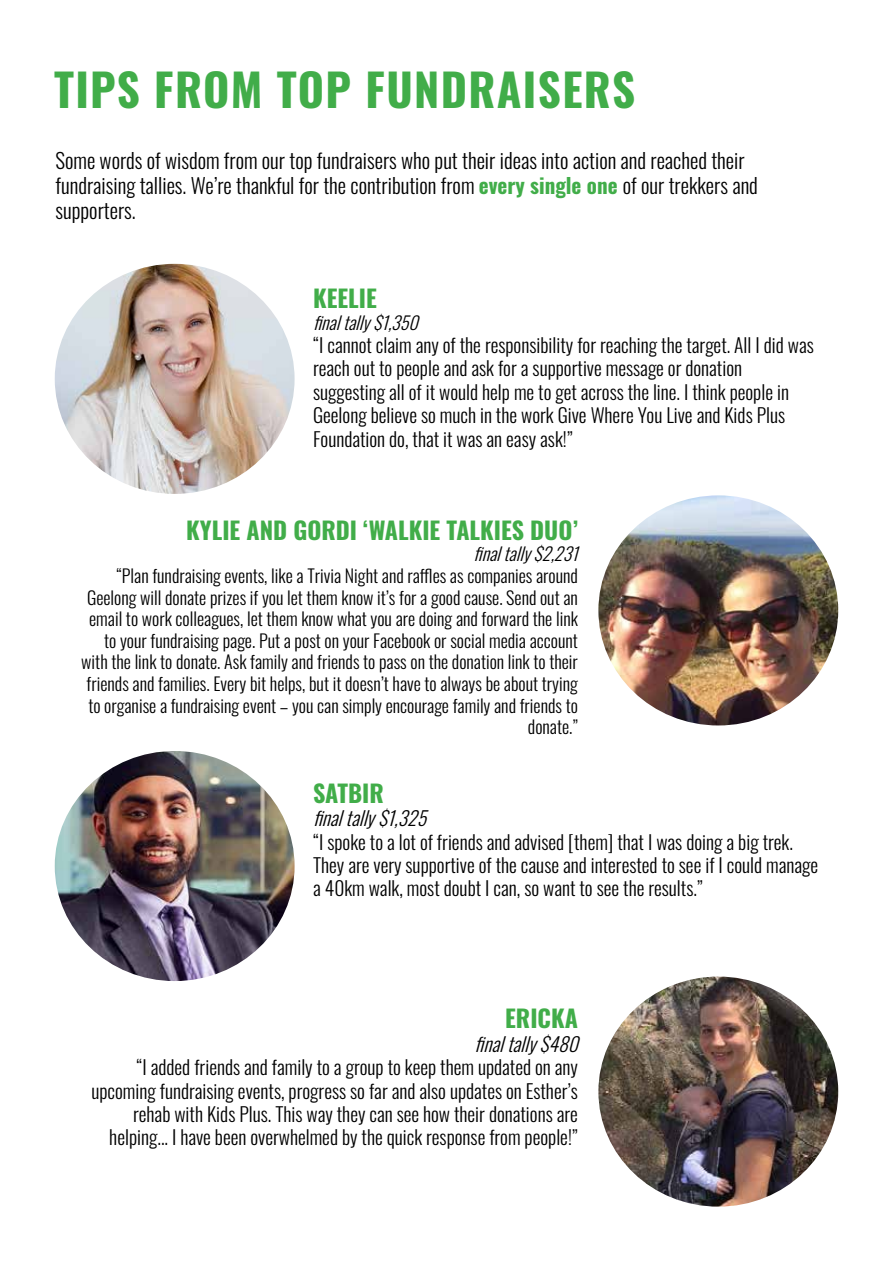
<style>
.page{position:relative;width:893px;height:1263px;background:#fff}
.page>*{position:absolute;margin:0;border:0;box-sizing:border-box;transform-origin:0 0}
.t1{font:700 45px "Oswald";letter-spacing:.03em;color:#41ad49}
.t2{font:700 24px "Oswald";color:#41ad49}
.t3{font:300 21px/25.2px "Oswald";color:#000}
.t4{font:300 19.5px/23.4px "Oswald";color:#000}
.t5{font:italic 300 19.5px "Oswald";color:#000}
.t6{font:300 18px/21.6px "Oswald";color:#000;text-align:right}
.t7{font:italic 300 18px "Oswald";color:#000}
.s1{font-weight:700;color:#41ad49}
</style>
<div class="page">
<img style="left:55px;top:264px;width:240px;height:230px">
<img style="left:598px;top:495px;width:240px;height:230px">
<img style="left:55px;top:751px;width:240px;height:230px">
<img style="left:598px;top:976px;width:240px;height:230px">
<h1 class="t1" style="left:54px;top:66px;width:583px">TIPS FROM TOP FUNDRAISERS</h1>
<p class="t3" style="left:56px;top:145px;width:704px">Some words of wisdom from our top fundraisers who put their ideas into action and reached their fundraising tallies. We’re thankful for the contribution from <span class="s1">every single one</span> of our trekkers and supporters.</p>
<p class="t2" style="left:313px;top:286px;width:65px">KEELIE</p>
<p class="t7" style="left:313px;top:306px;width:114px">finaltally$1,350</p>
<p class="t4" style="left:313px;top:331px;width:502px">“I cannot claim any of the responsibility for reaching the target. All I did was reach out to people and ask for a supportive message or donation suggesting all of it would help me to get across the line. I think people in Geelong believe so much in the work Give Where You Live and Kids Plus Foundation do, that it was an easy ask!”</p>
<p class="t2" style="left:186px;top:517px;width:393px">KYLIE AND GORDI ‘WALKIE TALKIES DUO’</p>
<p class="t7" style="left:474px;top:538px;width:113px">finaltally$2,231</p>
<p class="t6" style="left:81px;top:563px;width:498px">“Plan fundraising events, like a Trivia Night and raffles as companies around Geelong will donate prizes if you let them know it’s for a good cause. Send out an email to work colleagues, let them know what you are doing and forward the link to your fundraising page. Put a post on your Facebook or social media account with the link to donate. Ask family and friends to pass on the donation link to their friends and families. Every bit helps, but it doesn’t have to always be about trying to organise a fundraising event – you can simply encourage family and friends to donate.”</p>
<p class="t2" style="left:313px;top:780px;width:72px">SATBIR</p>
<p class="t5" style="left:313px;top:801px;width:122px">finaltally$1,325</p>
<p class="t4" style="left:313px;top:828px;width:507px">“I spoke to a lot of friends and advised [them] that I was doing a big trek.<br>They are very supportive of the cause and interested to see if I could manage a 40km walk, most doubt I can, so want to see the results.”</p>
<p class="t2" style="left:505px;top:1006px;width:74px">ERICKA</p>
<p class="t5" style="left:475px;top:1026px;width:113px">finaltally$480</p>
<p class="t4" style="left:91px;top:1053px;width:488px;text-align:right">“I added friends and family to a group to keep them updated on any upcoming fundraising events, progress so far and also updates on Esther’s rehab with Kids Plus. This way they can see how their donations are helping... I have been overwhelmed by the quick response from people!”</p>
</div>
